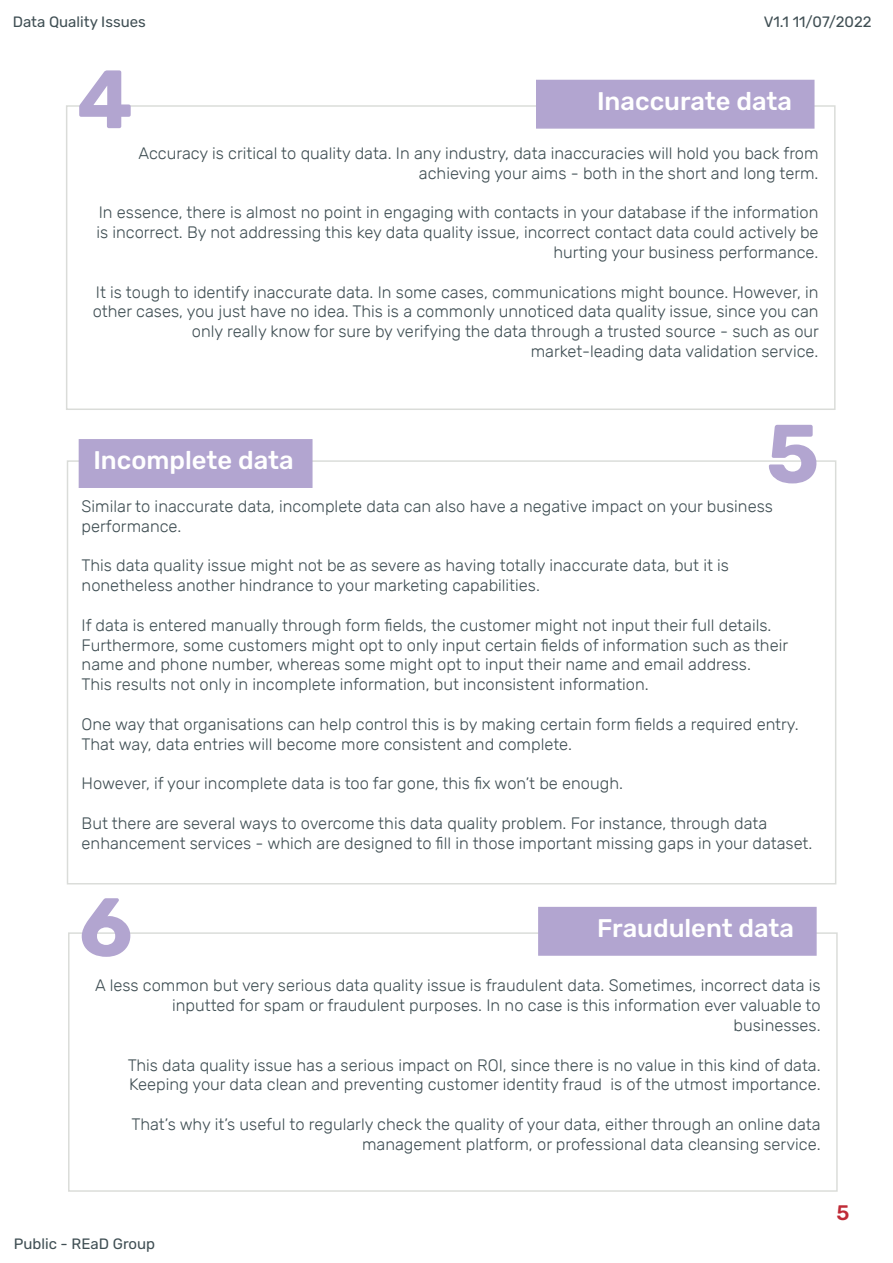
<style>
.page{position:relative;width:893px;height:1263px;background:#fff}
.page>*{position:absolute;margin:0;border:0;box-sizing:border-box;transform-origin:0 0}
.t1{font:700 82.5px "Rubik";color:#b2a5d0}
.t2{font:500 25.5px "Rubik";color:#fff}
.t3{font:500 21px "Rubik";color:#bf2b37}
.t4{font:300 16.5px/19.8px "Rubik";color:#404f54;text-align:right}
.t5{font:15px "Rubik";color:#404f54}
</style>
<div class="page">
<div style="left:66px;top:105px;width:770px;height:305px;border:2px solid #cbcec9"></div>
<div style="left:536px;top:80px;width:278px;height:49px;background:#b2a5d0;border:2px solid #b2a5d0"></div>
<div style="left:79px;top:439px;width:234px;height:49px;background:#b2a5d0"></div>
<div style="left:68px;top:932px;width:770px;height:260px;border:2px solid #cbcec9"></div>
<div style="left:538px;top:907px;width:279px;height:49px;background:#b2a5d0;border:2px solid #b2a5d0"></div>
<p class="t5" style="left:13px;top:13px;width:135px">Data Quality Issues</p>
<p class="t5" style="left:764px;top:13px;width:109px">V1.1 11/07/2022</p>
<p class="t1" style="left:77px;top:51px;width:58px">4</p>
<p class="t2" style="left:597px;top:86px;width:196px">Inaccurate data</p>
<p class="t4" style="left:138px;top:144px;width:682px">Accuracy is critical to quality data. In any industry, data inaccuracies will hold you back from achieving your aims - both in the short and long term.</p>
<p class="t4" style="left:96px;top:203px;width:724px">In essence, there is almost no point in engaging with contacts in your database if the information is incorrect. By not addressing this key data quality issue, incorrect contact data could actively be hurting your business performance.</p>
<p class="t4" style="left:93px;top:282px;width:728px">It is tough to identify inaccurate data. In some cases, communications might bounce. However, in other cases, you just have no idea. This is a commonly unnoticed data quality issue, since you can only really know for sure by verifying the data through a trusted source - such as our</p>
<p class="t4" style="left:531px;top:342px;width:289px">market-leading data validation service.</p>
<p class="t1" style="left:766px;top:406px;width:55px">5</p>
<p class="t2" style="left:93px;top:446px;width:202px">Incomplete data</p>
<p class="t4" style="left:82px;top:497px;width:693px">Similar to inaccurate data, incomplete data can also have a negative impact on your business</p>
<p class="t4" style="left:82px;top:516px;width:101px">performance.</p>
<p class="t4" style="left:82px;top:556px;width:649px">This data quality issue might not be as severe as having totally inaccurate data, but it is</p>
<p class="t4" style="left:82px;top:576px;width:460px">nonetheless another hindrance to your marketing capabilities.</p>
<p class="t4" style="left:82px;top:615px;width:691px">If data is entered manually through form fields, the customer might not input their full details.</p>
<p class="t4" style="left:82px;top:635px;width:708px;text-align:left">Furthermore, some customers might opt to only input certain fields of information such as their name and phone number, whereas some might opt to input their name and email address.</p>
<p class="t4" style="left:82px;top:675px;width:569px">This results not only in incomplete information, but inconsistent information.</p>
<p class="t4" style="left:82px;top:714px;width:718px;text-align:left">One way that organisations can help control this is by making certain form fields a required entry.<br>That way, data entries will become more consistent and complete.</p>
<p class="t4" style="left:82px;top:774px;width:543px">However, if your incomplete data is too far gone, this fix won’t be enough.</p>
<p class="t4" style="left:82px;top:813px;width:687px">But there are several ways to overcome this data quality problem. For instance, through data</p>
<p class="t4" style="left:82px;top:833px;width:732px">enhancement services - which are designed to fill in those important missing gaps in your dataset.</p>
<p class="t1" style="left:79px;top:879px;width:55px">6</p>
<p class="t2" style="left:597px;top:913px;width:198px">Fraudulent data</p>
<p class="t4" style="left:95px;top:976px;width:727px">A less common but very serious data quality issue is fraudulent data. Sometimes, incorrect data is inputted for spam or fraudulent purposes. In no case is this information ever valuable to</p>
<p class="t4" style="left:734px;top:1016px;width:89px">businesses.</p>
<p class="t4" style="left:128px;top:1055px;width:694px;text-align:left">This data quality issue has a serious impact on ROI, since there is no value in this kind of data.<br>Keeping your data clean and preventing customer identity fraud is of the utmost importance.</p>
<p class="t4" style="left:131px;top:1115px;width:691px">That’s why it’s useful to regularly check the quality of your data, either through an online data</p>
<p class="t4" style="left:362px;top:1134px;width:460px">management platform, or professional data cleansing service.</p>
<p class="t5" style="left:14px;top:1235px;width:143px">Public - REaD Group</p>
<p class="t3" style="left:836px;top:1201px;width:15px">5</p>
</div>
